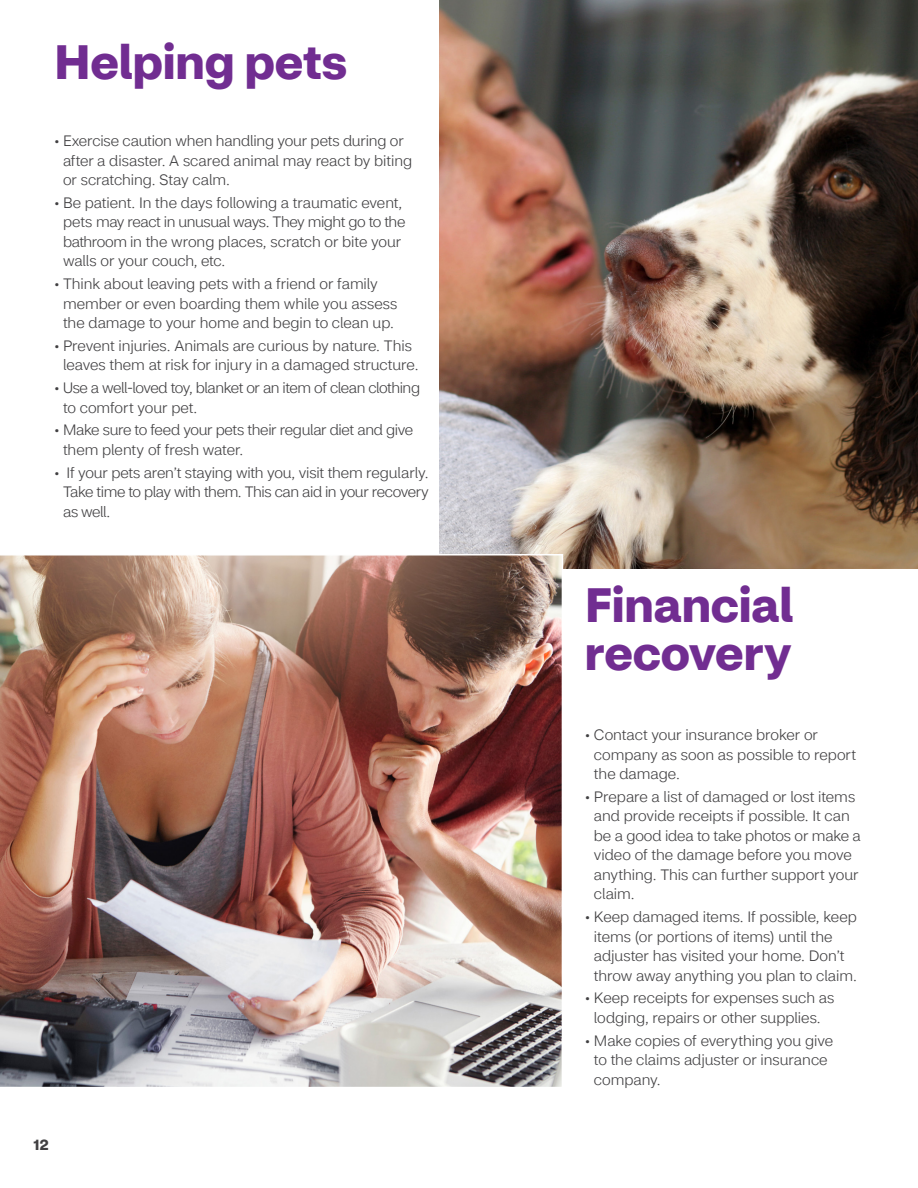
<style>
.page{position:relative;width:918px;height:1188px;background:#fff}
.page>*{position:absolute;margin:0;border:0;box-sizing:border-box;transform-origin:0 0}
.t1{font:700 48px/48px "CVS Health Sans";letter-spacing:-.005em;color:#712d91}
.t2{font:300 15px/19.5px "CVS Health Sans";letter-spacing:-.005em;color:#414042}
.t3{font:300 15px/19.5px "CVS Health Sans";letter-spacing:-.025em;color:#414042}
.t4{font:700 15px "CVS Health Sans";color:#414042}
</style>
<div class="page">
<img style="left:439px;top:0;width:479px;height:568px">
<img style="left:0;top:554px;width:563px;height:533px">
<h1 class="t1" style="left:54px;top:38px;width:294px">Helping pets</h1>
<p class="t2" style="left:63px;top:131px;width:351px;text-indent:-9px">• Exercise caution when handling your pets during or after a disaster. A scared animal may react by biting or scratching. Stay calm.</p>
<p class="t2" style="left:63px;top:193px;width:344px;text-indent:-9px">• Be patient. In the days following a traumatic event, pets may react in unusual ways. They might go to the bathroom in the wrong places, scratch or bite your walls or your couch, etc.</p>
<p class="t2" style="left:63px;top:274px;width:336px;text-indent:-9px">• Think about leaving pets with a friend or family member or even boarding them while you assess the damage to your home and begin to clean up.</p>
<p class="t2" style="left:63px;top:336px;width:357px;text-indent:-9px">• Prevent injuries. Animals are curious by nature. This leaves them at risk for injury in a damaged structure.</p>
<p class="t3" style="left:63px;top:378px;width:359px;text-indent:-9px">• Use a well-loved toy, blanket or an item of clean clothing to comfort your pet.</p>
<p class="t2" style="left:63px;top:420px;width:352px;text-indent:-9px">• Make sure to feed your pets their regular diet and give them plenty of fresh water.</p>
<p class="t2" style="left:63px;top:463px;width:367px;text-align:justify;text-indent:-9px">• If your pets aren’t staying with you, visit them regularly.<br>Take time to play with them. This can aid in your recovery as well.</p>
<p class="t4" style="left:33px;top:1136px;width:17px">12</p>
<h1 class="t1" style="left:585px;top:581px;width:210px">Financial recovery</h1>
<p class="t2" style="left:594px;top:725px;width:264px;text-indent:-9px">• Contact your insurance broker or company as soon as possible to report the damage.</p>
<p class="t2" style="left:594px;top:787px;width:268px;text-indent:-9px">• Prepare a list of damaged or lost items and provide receipts if possible. It can be a good idea to take photos or make a video of the damage before you move anything. This can further support your claim.</p>
<p class="t2" style="left:594px;top:907px;width:264px;text-indent:-9px">• Keep damaged items. If possible, keep items (or portions of items) until the adjuster has visited your home. Don’t throw away anything you plan to claim.</p>
<p class="t2" style="left:585px;top:988px;width:251px;text-align:center">• Keep receipts for expenses such as lodging, repairs or other supplies.</p>
<p class="t2" style="left:594px;top:1031px;width:241px;text-indent:-9px">• Make copies of everything you give to the claims adjuster or insurance company.</p>
</div>
